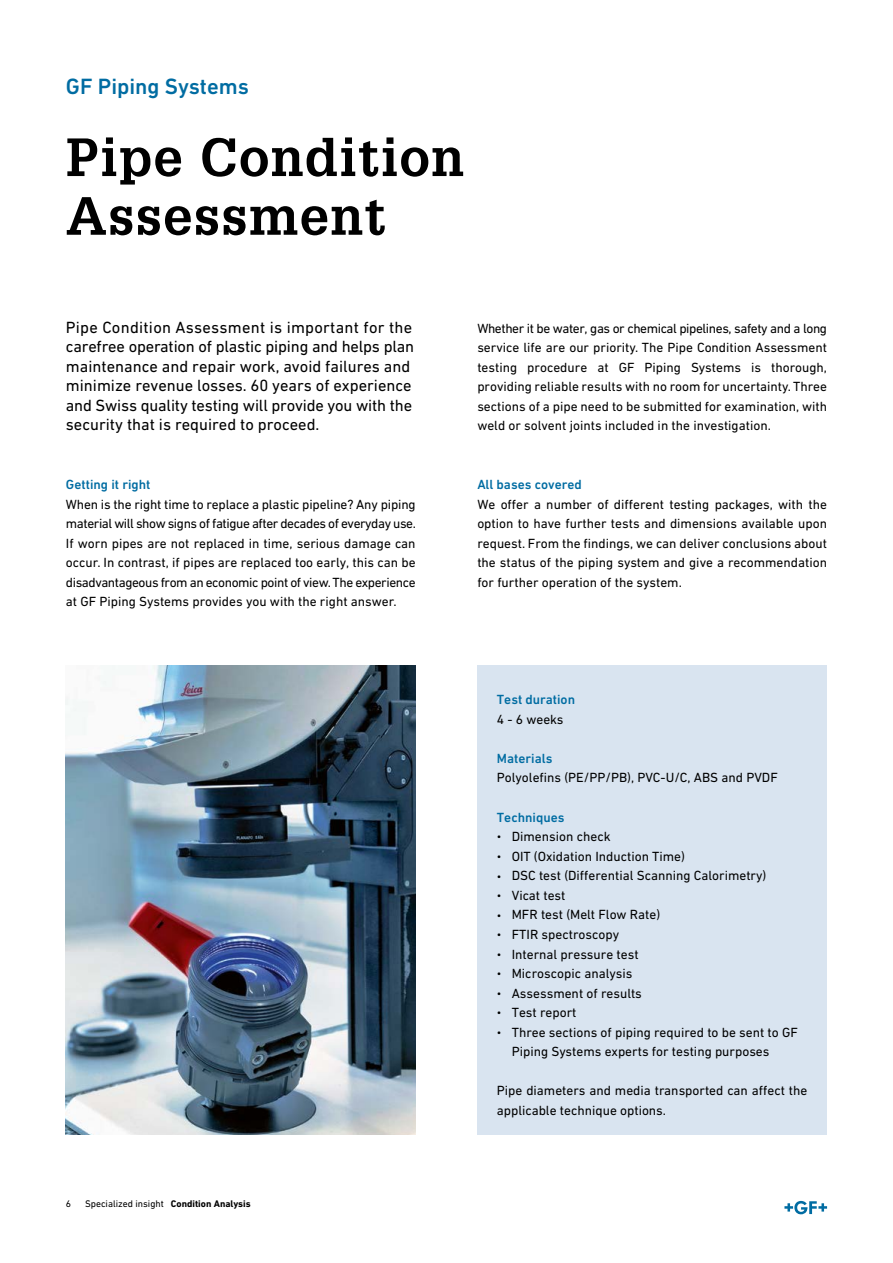
<style>
.page{position:relative;width:893px;height:1263px;background:#fff}
.page>*{position:absolute;margin:0;border:0;box-sizing:border-box;transform-origin:0 0}
.t1{font:700 52.5px/58.7px "Glypha LT Pro";letter-spacing:.025em;color:#000}
.t2{font:500 22.5px "DIN Next W1 G";color:#006ca2}
.t3{font:16.5px/19.5px "DIN Next W1 G";color:#000}
.t4{font:13.5px/19.5px "DIN Next W1 G";color:#000;text-align:justify}
.t5{font:500 13.5px "DIN Next W1 G";color:#006ca2}
.t6{font:9.75px "DIN Next W1 G";color:#000}
.s1{font-weight:700}
.s2{font-size:10.5px}
</style>
<div class="page">
<img style="left:66px;top:665px;width:350px;height:469px">
<svg style="left:784px;top:1201px;width:43px;height:13px"></svg>
<div style="left:477px;top:665px;width:350px;height:469px;background:#d9e4f0"></div>
<h2 class="t2" style="left:66px;top:73px;width:185px">GF Piping Systems</h2>
<h1 class="t1" style="left:66px;top:127px;width:400px">Pipe Condition<br>Assessment</h1>
<p class="t3" style="left:66px;top:317px;width:350px">Pipe Condition Assessment is important for the carefree operation of plastic piping and helps plan maintenance and repair work, avoid failures and minimize revenue losses. 60 years of experience and Swiss quality testing will provide you with the security that is required to proceed.</p>
<p class="t5" style="left:66px;top:477px;width:86px">Getting it right</p>
<p class="t4" style="left:66px;top:494px;width:351px">When is the right time to replace a plastic pipeline? Any piping material will show signs of fatigue after decades of everyday use.<br>If worn pipes are not replaced in time, serious damage can occur. In contrast, if pipes are replaced too early, this can be disadvantageous from an economic point of view. The experience at GF Piping Systems provides you with the right answer.</p>
<p class="t4" style="left:477px;top:318px;width:351px">Whether it be water, gas or chemical pipelines, safety and a long service life are our priority. The Pipe Condition Assessment testing procedure at GF Piping Systems is thorough, providing reliable results with no room for uncertainty. Three sections of a pipe need to be submitted for examination, with weld or solvent joints included in the investigation.</p>
<p class="t5" style="left:477px;top:477px;width:106px">All bases covered</p>
<p class="t4" style="left:477px;top:494px;width:351px">We offer a number of different testing packages, with the option to have further tests and dimensions available upon request. From the findings, we can deliver conclusions about the status of the piping system and give a recommendation for further operation of the system.</p>
<p class="t6" style="left:66px;top:1197px;width:7px">6</p>
<p class="t6" style="left:85px;top:1197px;width:167px">Specialized insight <span class="s1">Condition Analysis</span></p>
<p class="t5" style="left:497px;top:692px;width:80px">Test duration</p>
<p class="t4" style="left:497px;top:709px;width:68px">4 - 6 weeks</p>
<p class="t5" style="left:497px;top:750px;width:57px">Materials</p>
<p class="t4" style="left:497px;top:768px;width:282px">Polyolefins (PE/PP/PB), PVC-U/C, ABS and PVDF</p>
<p class="t5" style="left:497px;top:809px;width:69px">Techniques</p>
<p class="t4" style="left:497px;top:827px;width:115px"><span class="s2">•</span> Dimension check</p>
<p class="t4" style="left:497px;top:846px;width:190px"><span class="s2">•</span> OIT (Oxidation Induction Time)</p>
<p class="t4" style="left:497px;top:866px;width:271px"><span class="s2">•</span> DSC test (Differential Scanning Calorimetry)</p>
<p class="t4" style="left:497px;top:885px;width:70px"><span class="s2">•</span> Vicat test</p>
<p class="t4" style="left:497px;top:905px;width:165px"><span class="s2">•</span> MFR test (Melt Flow Rate)</p>
<p class="t4" style="left:497px;top:924px;width:124px"><span class="s2">•</span> FTIR spectroscopy</p>
<p class="t4" style="left:497px;top:944px;width:143px"><span class="s2">•</span> Internal pressure test</p>
<p class="t4" style="left:497px;top:963px;width:137px"><span class="s2">•</span> Microscopic analysis</p>
<p class="t4" style="left:497px;top:983px;width:147px"><span class="s2">•</span> Assessment of results</p>
<p class="t4" style="left:497px;top:1003px;width:81px"><span class="s2">•</span> Test report</p>
<p class="t4" style="left:512px;top:1022px;width:288px;text-indent:-15px"><span class="s2">•</span> Three sections of piping required to be sent to GF<br>Piping Systems experts for testing purposes</p>
<p class="t4" style="left:497px;top:1081px;width:312px">Pipe diameters and media transported can affect the applicable technique options.</p>
</div>
